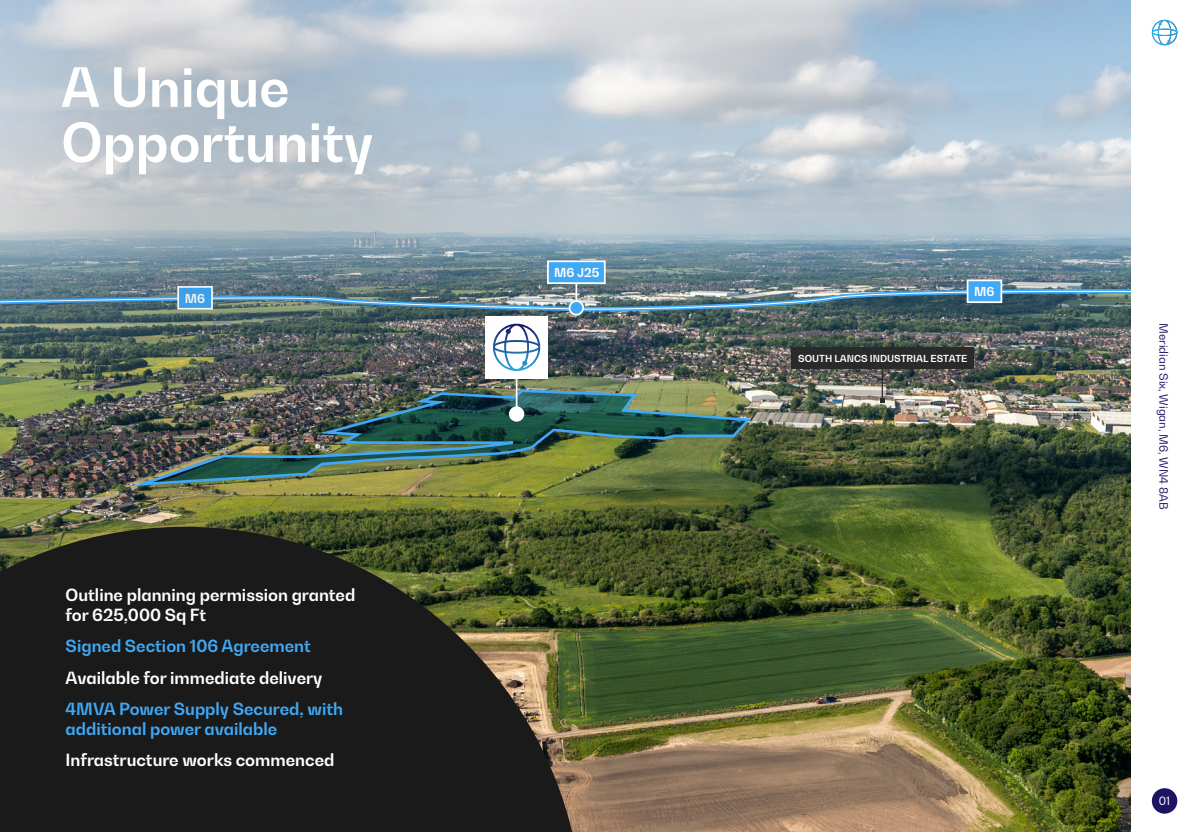
<style>
.page{position:relative;width:1196px;height:832px;background:#fff}
.page>*{position:absolute;margin:0;border:0;box-sizing:border-box;transform-origin:0 0}
.t1{font:700 53.38px/55.1px "Bw Gradual DEMO";color:#fff}
.t2{font:700 16.62px/19.9px "Bw Gradual DEMO";color:#fff}
.t3{font:700 16.62px/19.9px "Bw Gradual DEMO";color:#40a8f5}
.t4{font:700 12.25px "Bw Gradual DEMO";color:#fff}
.t5{font:11.38px "Bw Gradual DEMO";color:#1c1463}
.t6{font:11.38px "Bw Gradual DEMO";color:#fff}
.t7{font:700 9.62px "Bw Gradual DEMO";color:#fff}
</style>
<div class="page">
<img style="left:0;top:0;width:1130px;height:831px">
<svg style="left:0;top:526px;width:583px;height:305px;background:#28281f"></svg>
<img style="left:123px;top:388px;width:631px;height:99px">
<div style="left:791px;top:347px;width:182px;height:21px;background:#2a2a2a"></div>
<hr style="left:881px;top:365px;width:1px;height:36px;background:#2a2a2a">
<svg style="left:879px;top:398px;width:5px;height:5px"></svg>
<img style="left:626px;top:286px;width:504px;height:28px">
<div style="left:967px;top:280px;width:34px;height:22px;background:#40a8f5"></div>
<div style="left:966px;top:279px;width:36px;height:24px;border:2px solid #fff"></div>
<svg style="left:1151px;top:20px;width:26px;height:25px"></svg>
<div style="left:1151px;top:788px;width:26px;height:25px;background:#1c1463;border-radius:50%"></div>
<div style="left:0;top:0;width:626px;height:454px;background:#000;opacity:.75"></div>
<h1 class="t1" style="left:61px;top:58px;width:313px">A Unique<br>Opportunity</h1>
<p class="t4" style="left:185px;top:290px;width:22px">M6</p>
<p class="t2" style="left:66px;top:584px;width:291px">Outline planning permission granted for 625,000 Sq Ft</p>
<p class="t3" style="left:66px;top:635px;width:246px">Signed Section 106 Agreement</p>
<p class="t2" style="left:66px;top:667px;width:258px">Available for immediate delivery</p>
<p class="t3" style="left:66px;top:698px;width:279px">4MVA Power Supply Secured, with additional power available</p>
<p class="t2" style="left:66px;top:749px;width:270px">Infrastructure works commenced</p>
<p class="t4" style="left:554px;top:264px;width:47px">M6 J25</p>
<p class="t4" style="left:974px;top:283px;width:22px">M6</p>
<p class="t7" style="left:798px;top:351px;width:171px">SOUTH LANCS INDUSTRIAL ESTATE</p>
<p class="t5" style="left:1171px;top:322px;width:188px;rotate:90deg">Meridian Six, Wigan, M6, WN4 8AB</p>
<p class="t6" style="left:1158px;top:793px;width:13px">01</p>
</div>
